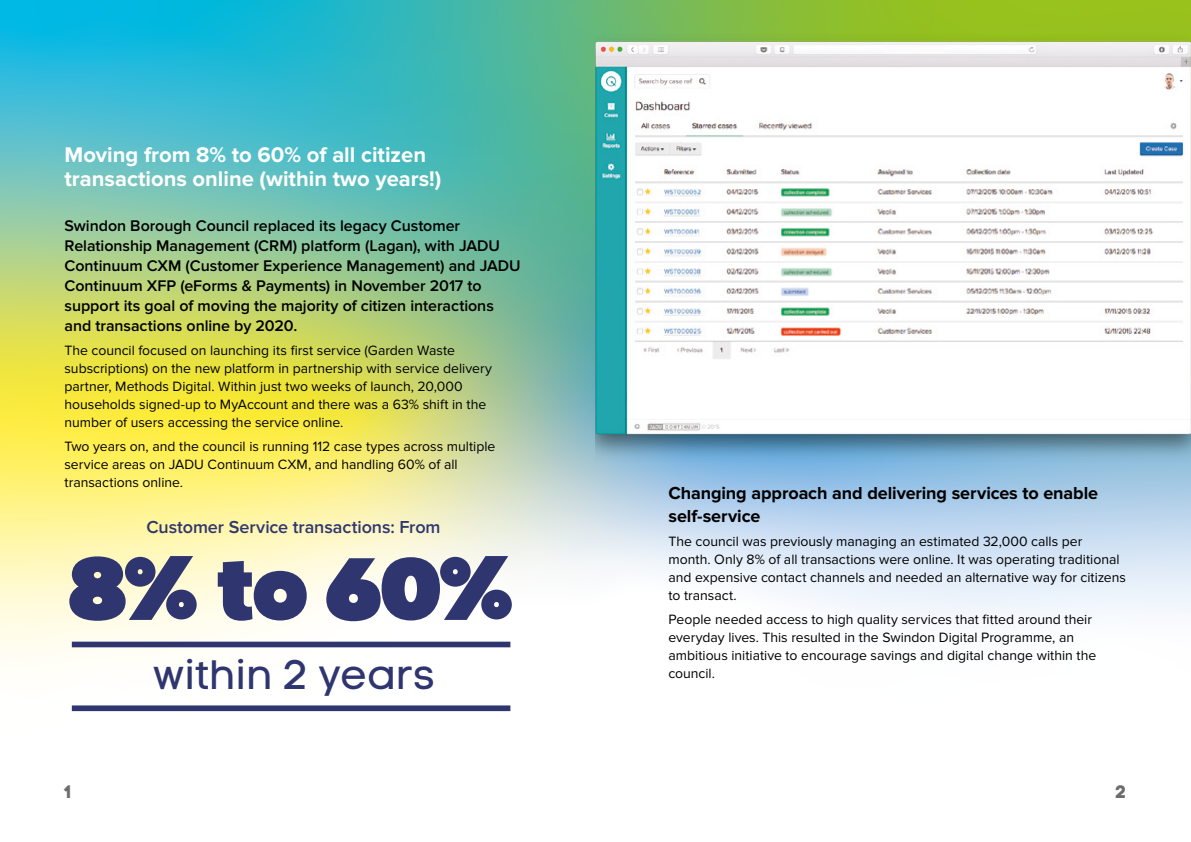
<style>
.page{position:relative;width:1191px;height:842px;background:#fff}
.page>*{position:absolute;margin:0;border:0;box-sizing:border-box;transform-origin:0 0}
.t1{font:87px "Code Pro Black LC";color:#2f366f}
.t2{font:41px "Code Pro LC";letter-spacing:-.005em;color:#2f366f}
.t3{font:700 22px/24px "Proxima Nova";color:#fff}
.t4{font:700 18px/23px "Proxima Nova";letter-spacing:-.005em;color:#000}
.t5{font:600 18px "Proxima Nova";letter-spacing:-.005em;color:#2f366f}
.t6{font:18px "Code Pro Bold";color:#6b6c6b}
.t7{font:600 16px/20px "Proxima Nova";letter-spacing:-.005em;color:#000}
.t8{font:14px/18px "Proxima Nova";color:#000}
</style>
<div class="page">
<img style="left:0;top:0;width:1191px;height:712px">
<img style="left:595px;top:29px;width:596px;height:437px">
<div style="left:72px;top:642px;width:438px;height:5px;background:#2f366f"></div>
<div style="left:72px;top:705px;width:438px;height:6px;background:#2f366f"></div>
<h3 class="t3" style="left:65px;top:143px;width:378px">Moving from 8% to 60% of all citizen transactions online (within two years!)</h3>
<p class="t7" style="left:65px;top:216px;width:457px">Swindon Borough Council replaced its legacy Customer Relationship Management (CRM) platform (Lagan), with JADU Continuum CXM (Customer Experience Management) and JADU Continuum XFP (eForms &amp; Payments) in November 2017 to support its goal of moving the majority of citizen interactions and transactions online by 2020.</p>
<p class="t8" style="left:65px;top:341px;width:429px">The council focused on launching its first service (Garden Waste subscriptions) on the new platform in partnership with service delivery partner, Methods Digital. Within just two weeks of launch, 20,000 households signed-up to MyAccount and there was a 63% shift in the number of users accessing the service online.</p>
<p class="t8" style="left:65px;top:437px;width:432px">Two years on, and the council is running 112 case types across multiple service areas on JADU Continuum CXM, and handling 60% of all transactions online.</p>
<p class="t5" style="left:146px;top:517px;width:296px">Customer Service transactions: From</p>
<h1 class="t1" style="left:71px;top:535px;width:445px">8% to 60%</h1>
<h2 class="t2" style="left:152px;top:651px;width:283px">within 2 years</h2>
<p class="t4" style="left:668px;top:482px;width:431px">Changing approach and delivering services to enable self-service</p>
<p class="t8" style="left:668px;top:533px;width:459px">The council was previously managing an estimated 32,000 calls per month. Only 8% of all transactions were online. It was operating traditional and expensive contact channels and needed an alternative way for citizens to transact.</p>
<p class="t8" style="left:668px;top:610px;width:429px">People needed access to high quality services that fitted around their everyday lives. This resulted in the Swindon Digital Programme, an ambitious initiative to encourage savings and digital change within the council.</p>
<p class="t6" style="left:65px;top:780px;width:8px">1</p>
<p class="t6" style="left:1116px;top:780px;width:12px">2</p>
</div>
